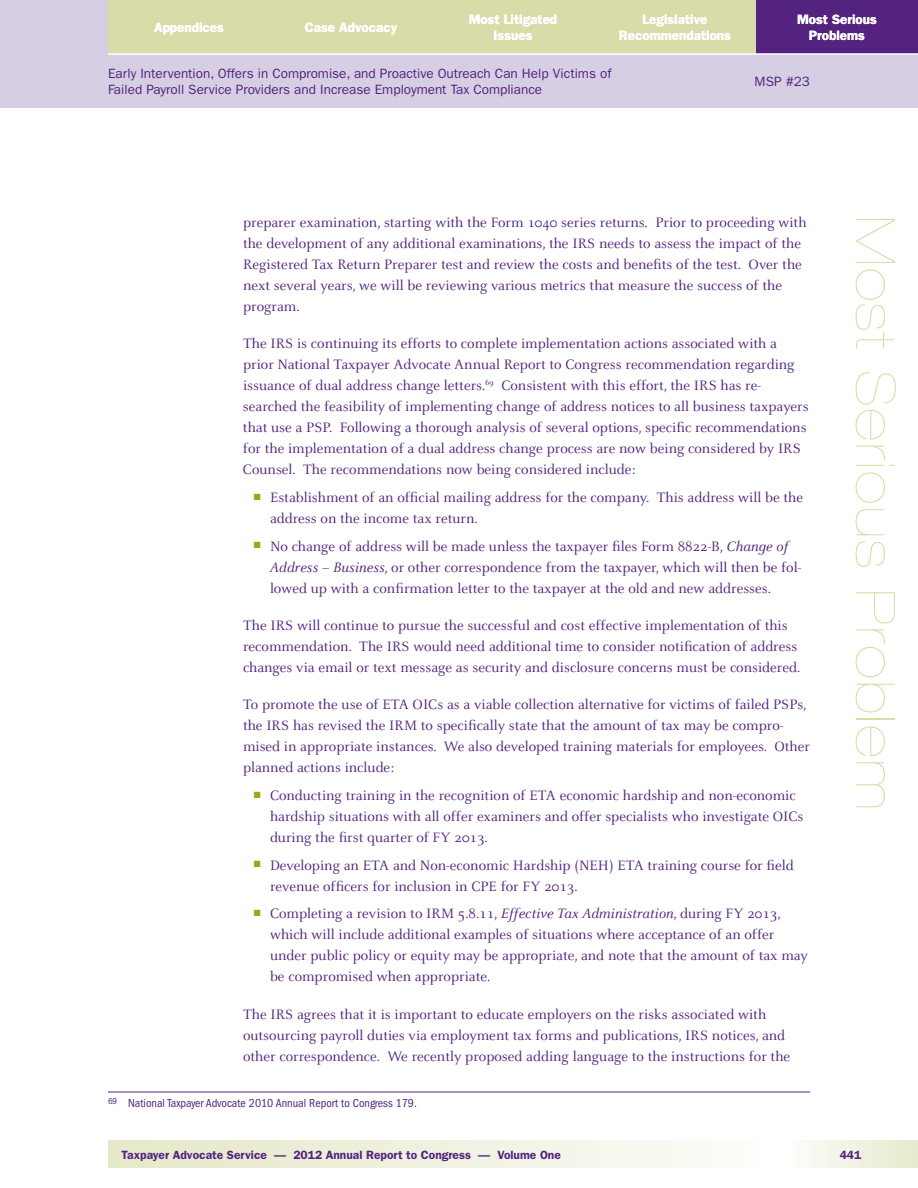
<style>
.page{position:relative;width:918px;height:1188px;background:#fff}
.page>*{position:absolute;margin:0;border:0;box-sizing:border-box;transform-origin:0 0}
.t1{font:900 expanded 54px "Helvetica Neue";letter-spacing:.04em;color:#d9dba8}
.Body_Text-before_lis{font:15px/21px "Celeste";color:#53237f}
.Body_Text{font:15px/21px "Celeste";color:#53237f}
.t2{font:13.5px/16.5px "Franklin Gothic";color:#53237f}
.t3{font:600 13.5px/16.5px "Franklin Gothic";color:#fff;text-align:center}
.t4{font:600 12px "Franklin Gothic";color:#53237f}
.IGNORE_Footnote{font:condensed 12px "Franklin Gothic";color:#53237f}
.s1{color:#9fa616}
.s2{font-style:italic}
</style>
<div class="page">
<svg style="left:108px;top:1141px;width:585px;height:27px;background:#eff0dd"></svg>
<div style="left:0;top:0;width:918px;height:108px;background:#d6cfe4"></div>
<div style="left:770px;top:1141px;width:148px;height:27px;background:linear-gradient(to right,#fff,#e7e9cd)"></div>
<div style="left:756px;top:0;width:162px;height:54px;background:#53237f"></div>
<div style="left:594px;top:0;width:162px;height:54px;background:#d9dba8"></div>
<div style="left:432px;top:0;width:162px;height:54px;background:#d9dba8"></div>
<div style="left:108px;top:0;width:162px;height:54px;background:#d9dba8"></div>
<div style="left:270px;top:0;width:162px;height:54px;background:#d9dba8"></div>
<hr style="left:108px;top:53px;width:810px;height:2px;background:#fff">
<hr style="left:108px;top:1092px;width:702px;height:1px;background:#53237f">
<p class="t3" style="left:154px;top:19px;width:71px">Appendices</p>
<p class="t3" style="left:305px;top:19px;width:94px">Case Advocacy</p>
<p class="t3" style="left:469px;top:11px;width:90px">Most Litigated<br>Issues</p>
<p class="t3" style="left:619px;top:11px;width:114px">Legislative<br>Recommendations</p>
<p class="t3" style="left:797px;top:11px;width:81px">Most Serious<br>Problems</p>
<p class="t2" style="left:108px;top:65px;width:505px">Early Intervention, Offers in Compromise, and Proactive Outreach Can Help Victims of<br>Failed Payroll Service Providers and Increase Employment Tax Compliance</p>
<p class="t2" style="left:755px;top:73px;width:57px">MSP #23</p>
<p class="Body_Text-before_lis" style="left:243px;top:212px;width:565px">preparer examination, starting with the Form 1040 series returns. Prior to proceeding with the development of any additional examinations, the IRS needs to assess the impact of the Registered Tax Return Preparer test and review the costs and benefits of the test. Over the next several years, we will be reviewing various metrics that measure the success of the program.</p>
<p class="Body_Text-before_lis" style="left:243px;top:333px;width:567px">The IRS is continuing its efforts to complete implementation actions associated with a prior National Taxpayer Advocate Annual Report to Congress recommendation regarding issuance of dual address change letters.<sup>69</sup> Consistent with this effort, the IRS has re&shy;searched the feasibility of implementing change of address notices to all business taxpayers that use a PSP. Following a thorough analysis of several options, specific recommendations for the implementation of a dual address change process are now being considered by IRS Counsel. The recommendations now being considered include:</p>
<p class="Body_Text-before_lis" style="left:270px;top:487px;width:535px;text-indent:-16px"><span class="s1">■</span> Establishment of an official mailing address for the company. This address will be the address on the income tax return.</p>
<p class="Body_Text-before_lis" style="left:270px;top:536px;width:533px;text-indent:-16px"><span class="s1">■</span> No change of address will be made unless the taxpayer files Form 8822-B, <span class="s2">Change of<br>Address – Business</span>, or other correspondence from the taxpayer, which will then be fol&shy;lowed up with a confirmation letter to the taxpayer at the old and new addresses.</p>
<p class="Body_Text" style="left:243px;top:615px;width:559px">The IRS will continue to pursue the successful and cost effective implementation of this recommendation. The IRS would need additional time to consider notification of address changes via email or text message as security and disclosure concerns must be considered.</p>
<p class="Body_Text-before_lis" style="left:243px;top:694px;width:569px">To promote the use of ETA OICs as a viable collection alternative for victims of failed PSPs, the IRS has revised the IRM to specifically state that the amount of tax may be compro&shy;mised in appropriate instances. We also developed training materials for employees. Other planned actions include:</p>
<p class="Body_Text-before_lis" style="left:270px;top:785px;width:535px;text-indent:-16px"><span class="s1">■</span> Conducting training in the recognition of ETA economic hardship and non-economic hardship situations with all offer examiners and offer specialists who investigate OICs during the first quarter of FY 2013.</p>
<p class="Body_Text-before_lis" style="left:270px;top:855px;width:525px;text-indent:-16px"><span class="s1">■</span> Developing an ETA and Non-economic Hardship (NEH) ETA training course for field revenue officers for inclusion in CPE for FY 2013.</p>
<p class="Body_Text-before_lis" style="left:270px;top:904px;width:539px;text-indent:-16px"><span class="s1">■</span> Completing a revision to IRM 5.8.11, <span class="s2">Effective Tax Administration</span>, during FY 2013, which will include additional examples of situations where acceptance of an offer under public policy or equity may be appropriate, and note that the amount of tax may be compromised when appropriate.</p>
<p class="Body_Text" style="left:243px;top:1004px;width:549px">The IRS agrees that it is important to educate employers on the risks associated with outsourcing payroll duties via employment tax forms and publications, IRS notices, and other correspondence. We recently proposed adding language to the instructions for the</p>
<p class="IGNORE_Footnote" style="left:108px;top:1096px;width:310px"><sup>69</sup> National Taxpayer Advocate 2010 Annual Report to Congress 179.</p>
<h1 class="t1" style="left:907px;top:216px;width:596px;rotate:90deg">Most Serious Problem</h1>
<p class="t4" style="left:122px;top:1148px;width:441px">Taxpayer Advocate Service — 2012 Annual Report to Congress — Volume One</p>
<p class="t4" style="left:840px;top:1148px;width:23px">441</p>
</div>
